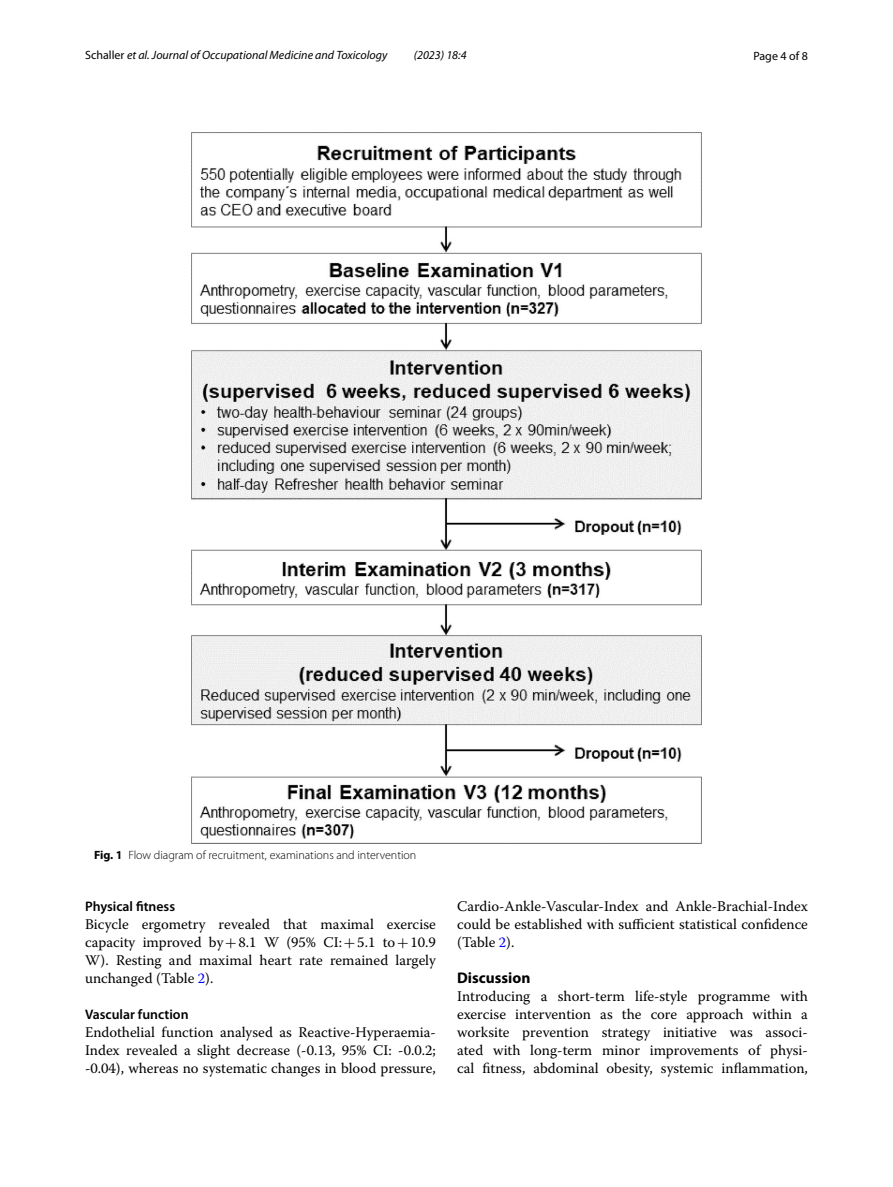
<style>
.page{position:relative;width:893px;height:1187px;background:#fff}
.page>*{position:absolute;margin:0;border:0;box-sizing:border-box;transform-origin:0 0}
.t1{font:700 15.45px "Myriad Pro";color:#000}
.t2{font:14.7px/18px "Warnock Pro";color:#000;text-align:justify}
.t3{font:600 13.8px "Myriad Pro";color:#000}
.t4{font:italic 12px "Myriad Pro";color:#000}
.t5{font:300 12px "Myriad Pro";color:#000}
.t6{font:12px "Myriad Pro";color:#000}
.s1{font-style:normal}
.s2{font-weight:700}
.s3{font-family:"MTSY"}
.s4{color:#00f}
</style>
<div class="page">
<img style="left:192px;top:133px;width:509px;height:710px">
<p class="t4" style="left:85px;top:48px;width:304px"><span class="s1">Schaller</span> et al. Journal of Occupational Medicine and Toxicology</p>
<p class="t4" style="left:414px;top:48px;width:54px">(2023) 18:4</p>
<p class="t6" style="left:753px;top:48px;width:56px">Page 4 of 8</p>
<p class="t5" style="left:94px;top:848px;width:324px"><span class="s2">Fig. 1</span> Flow diagram of recruitment, examinations and intervention</p>
<p class="t3" style="left:85px;top:897px;width:92px">Physical fitness</p>
<p class="t2" style="left:85px;top:914px;width:352px">Bicycle ergometry revealed that maximal exercise capacity improved by<span class="s3">+</span>8.1 W (95% CI:<span class="s3">+</span>5.1 to<span class="s3">+</span>10.9<br>W). Resting and maximal heart rate remained largely unchanged (Table <span class="s4">2</span>).</p>
<p class="t3" style="left:85px;top:1005px;width:105px">Vascular function</p>
<p class="t2" style="left:85px;top:1022px;width:352px">Endothelial function analysed as Reactive-Hyperaemia-Index revealed a slight decrease (-0.13, 95% CI: -0.0.2; -0.04), whereas no systematic changes in blood pressure,</p>
<p class="t2" style="left:457px;top:897px;width:352px">Cardio-Ankle-Vascular-Index and Ankle-Brachial-Index could be established with sufficient statistical confidence (Table <span class="s4">2</span>).</p>
<p class="t1" style="left:457px;top:968px;width:75px">Discussion</p>
<p class="t2" style="left:457px;top:987px;width:352px">Introducing a short-term life-style programme with exercise intervention as the core approach within a worksite prevention strategy initiative was associ&shy;ated with long-term minor improvements of physi&shy;cal fitness, abdominal obesity, systemic inflammation,</p>
</div>
